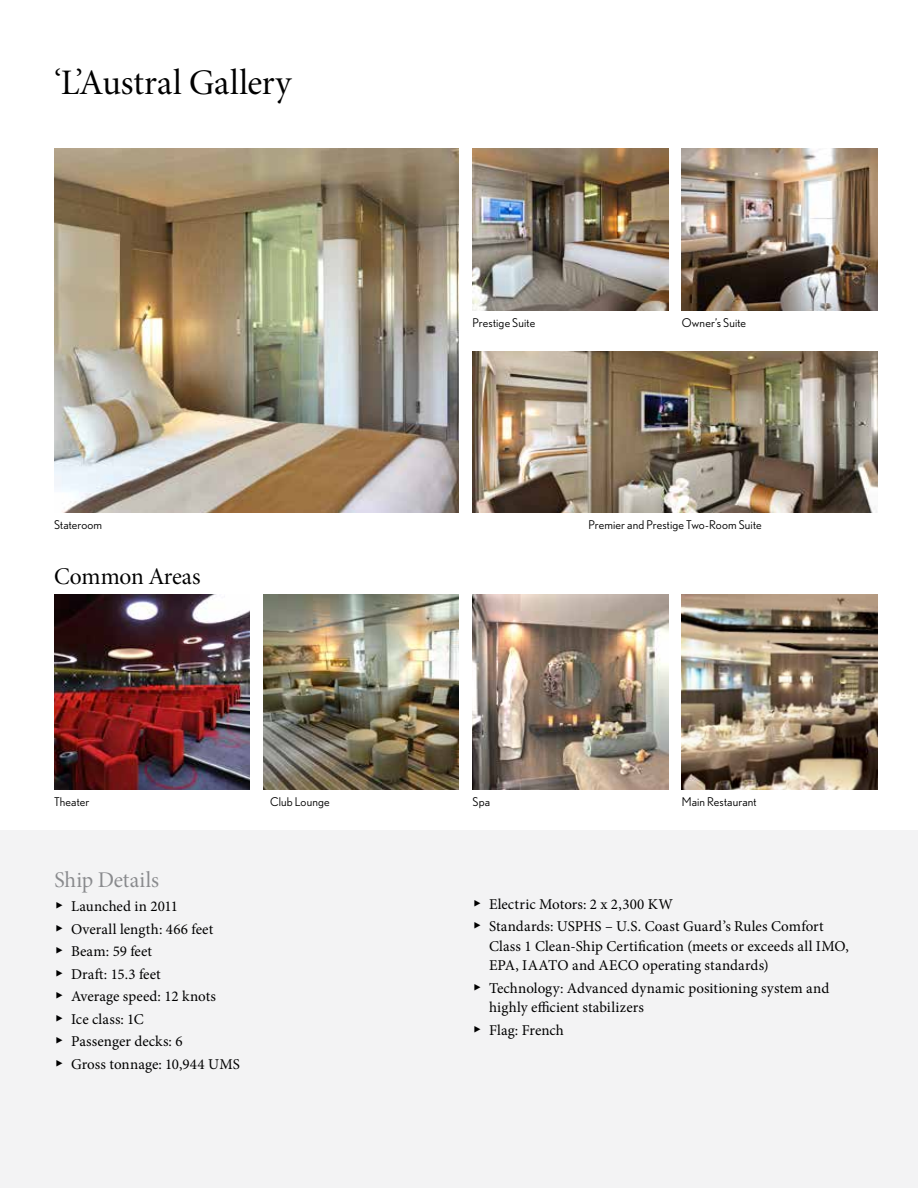
<style>
.page{position:relative;width:918px;height:1188px;background:#fff}
.page>*{position:absolute;margin:0;border:0;box-sizing:border-box;transform-origin:0 0}
.t1{font:36px "Minion Pro Subh";color:#000}
.t2{font:24px "Minion Pro Subh";letter-spacing:-.015em;color:#000}
.t3{font:22.5px "Minion Pro Subh";color:#898a8d}
.t4{font:15px/22.5px "Minion Pro";letter-spacing:.005em;color:#000}
.t5{font:12px "Nobel";letter-spacing:.01em;color:#000}
.s1{font-family:"Arial Unicode MS"}
</style>
<div class="page">
<div style="left:0;top:830px;width:918px;height:358px;background:#f3f3f4"></div>
<img style="left:472px;top:351px;width:406px;height:162px">
<img style="left:682px;top:148px;width:196px;height:162px">
<img style="left:54px;top:148px;width:405px;height:365px">
<img style="left:472px;top:148px;width:196px;height:162px">
<img style="left:682px;top:594px;width:196px;height:196px">
<img style="left:263px;top:594px;width:196px;height:196px">
<img style="left:472px;top:594px;width:196px;height:196px">
<img style="left:54px;top:594px;width:196px;height:196px">
<h1 class="t1" style="left:54px;top:59px;width:239px">‘L’Austral Gallery</h1>
<p class="t5" style="left:54px;top:518px;width:50px">Stateroom</p>
<h2 class="t2" style="left:54px;top:561px;width:148px">Common Areas</h2>
<p class="t5" style="left:472px;top:315px;width:64px">Prestige Suite</p>
<p class="t5" style="left:682px;top:315px;width:66px">Owner’s Suite</p>
<p class="t5" style="left:588px;top:518px;width:175px">Premier and Prestige Two-Room Suite</p>
<p class="t5" style="left:54px;top:795px;width:37px">Theater</p>
<p class="t5" style="left:270px;top:795px;width:61px">Club Lounge</p>
<p class="t5" style="left:472px;top:795px;width:19px">Spa</p>
<p class="t5" style="left:682px;top:795px;width:76px">Main Restaurant</p>
<h3 class="t3" style="left:55px;top:866px;width:106px">Ship Details</h3>
<p class="t4" style="left:55px;top:895px;width:187px"><span class="s1">▶</span> Launched in 2011<br><span class="s1">▶</span> Overall length: 466 feet<br><span class="s1">▶</span> Beam: 59 feet<br><span class="s1">▶</span> Draft: 15.3 feet<br><span class="s1">▶</span> Average speed: 12 knots<br><span class="s1">▶</span> Ice class: 1C<br><span class="s1">▶</span> Passenger decks: 6<br><span class="s1">▶</span> Gross tonnage: 10,944 UMS</p>
<p class="t4" style="left:473px;top:893px;width:353px"><span class="s1">▶</span> Electric Motors: 2 x 2,300 KW<br><span class="s1">▶</span> Standards: USPHS – U.S. Coast Guard’s Rules Comfort</p>
<p class="t4" style="left:489px;top:936px;width:361px;line-height:19.5px">Class 1 Clean-Ship Certification (meets or exceeds all IMO,<br>EPA, IAATO and AECO operating standards)</p>
<p class="t4" style="left:489px;top:978px;width:342px;line-height:19.5px;text-indent:-16px"><span class="s1">▶</span> Technology: Advanced dynamic positioning system and highly efficient stabilizers</p>
<p class="t4" style="left:473px;top:1019px;width:93px"><span class="s1">▶</span> Flag: French</p>
</div>
